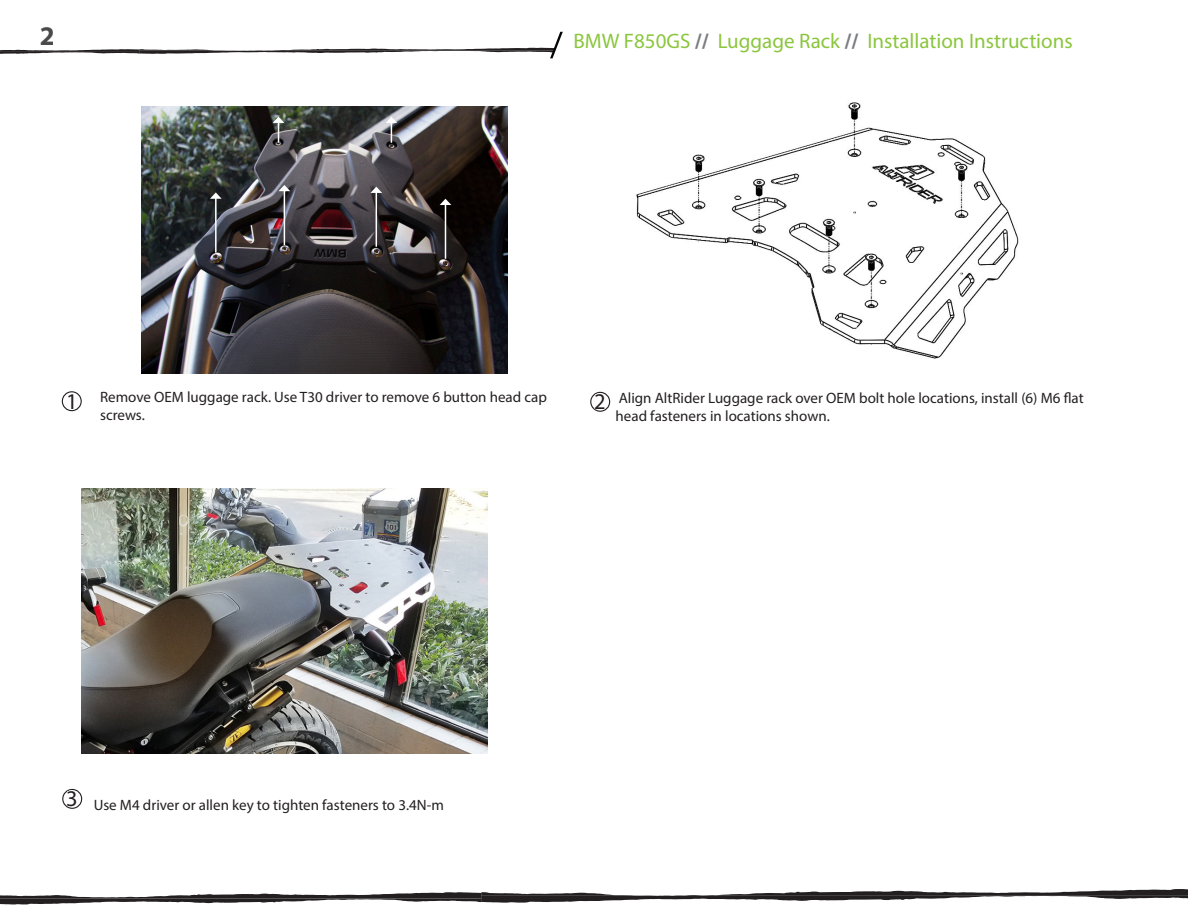
<style>
.page{position:relative;width:1188px;height:918px;background:#fff}
.page>*{position:absolute;margin:0;border:0;box-sizing:border-box;transform-origin:0 0}
.t1{font:700 27px "Myriad Pro";color:#494a4b}
.t2{font:22.5px "Myriad Pro";color:#231f20}
.t3{font:21px "Myriad Pro";color:#8bc63e}
.t4{font:15px/18px "Myriad Pro";color:#231f20}
.s1{font-weight:700;color:#7a7c7f}
</style>
<div class="page">
<svg style="left:591px;top:392px;width:19px;height:19px"></svg>
<div style="left:590px;top:392px;width:20px;height:20px;border:1px solid #231f20;border-radius:50%"></div>
<svg style="left:594px;top:393px;width:11px;height:16px"></svg>
<svg style="left:0;top:889px;width:1188px;height:16px"></svg>
<svg style="left:62px;top:392px;width:19px;height:19px"></svg>
<div style="left:62px;top:391px;width:20px;height:20px;border:1px solid #231f20;border-radius:50%"></div>
<svg style="left:67px;top:393px;width:7px;height:17px"></svg>
<svg style="left:0;top:32px;width:563px;height:26px"></svg>
<svg style="left:63px;top:789px;width:19px;height:19px"></svg>
<div style="left:62px;top:789px;width:20px;height:20px;border:1px solid #231f20;border-radius:50%"></div>
<svg style="left:66px;top:790px;width:11px;height:17px"></svg>
<img style="left:141px;top:106px;width:366px;height:267px">
<hr style="left:215px;top:198px;width:2px;height:55px;background:#fff">
<svg style="left:210px;top:192px;width:12px;height:7px"></svg>
<hr style="left:445px;top:204px;width:1px;height:55px;background:#fff">
<svg style="left:440px;top:199px;width:11px;height:6px"></svg>
<hr style="left:376px;top:192px;width:1px;height:55px;background:#fff">
<svg style="left:370px;top:187px;width:12px;height:6px"></svg>
<hr style="left:284px;top:190px;width:1px;height:55px;background:#fff">
<svg style="left:279px;top:185px;width:11px;height:6px"></svg>
<svg style="left:386px;top:117px;width:11px;height:26px"></svg>
<svg style="left:273px;top:117px;width:11px;height:26px"></svg>
<img style="left:636px;top:102px;width:383px;height:257px">
<img style="left:81px;top:488px;width:406px;height:265px">
<h1 class="t1" style="left:39px;top:18px;width:16px">2</h1>
<p class="t3" style="left:573px;top:28px;width:501px">BMW F850GS <span class="s1">//</span> Luggage Rack <span class="s1">//</span> Installation Instructions</p>
<p class="t2" style="left:66px;top:388px;width:13px">1</p>
<p class="t4" style="left:100px;top:388px;width:448px">Remove OEM luggage rack. Use T30 driver to remove 6 button head cap screws.</p>
<p class="t2" style="left:594px;top:387px;width:13px">2</p>
<p class="t4" style="left:616px;top:388px;width:470px">Align AltRider Luggage rack over OEM bolt hole locations, install (6) M6 flat head fasteners in locations shown.</p>
<p class="t2" style="left:66px;top:784px;width:13px">3</p>
<p class="t4" style="left:94px;top:796px;width:352px">Use M4 driver or allen key to tighten fasteners to 3.4N-m</p>
</div>
